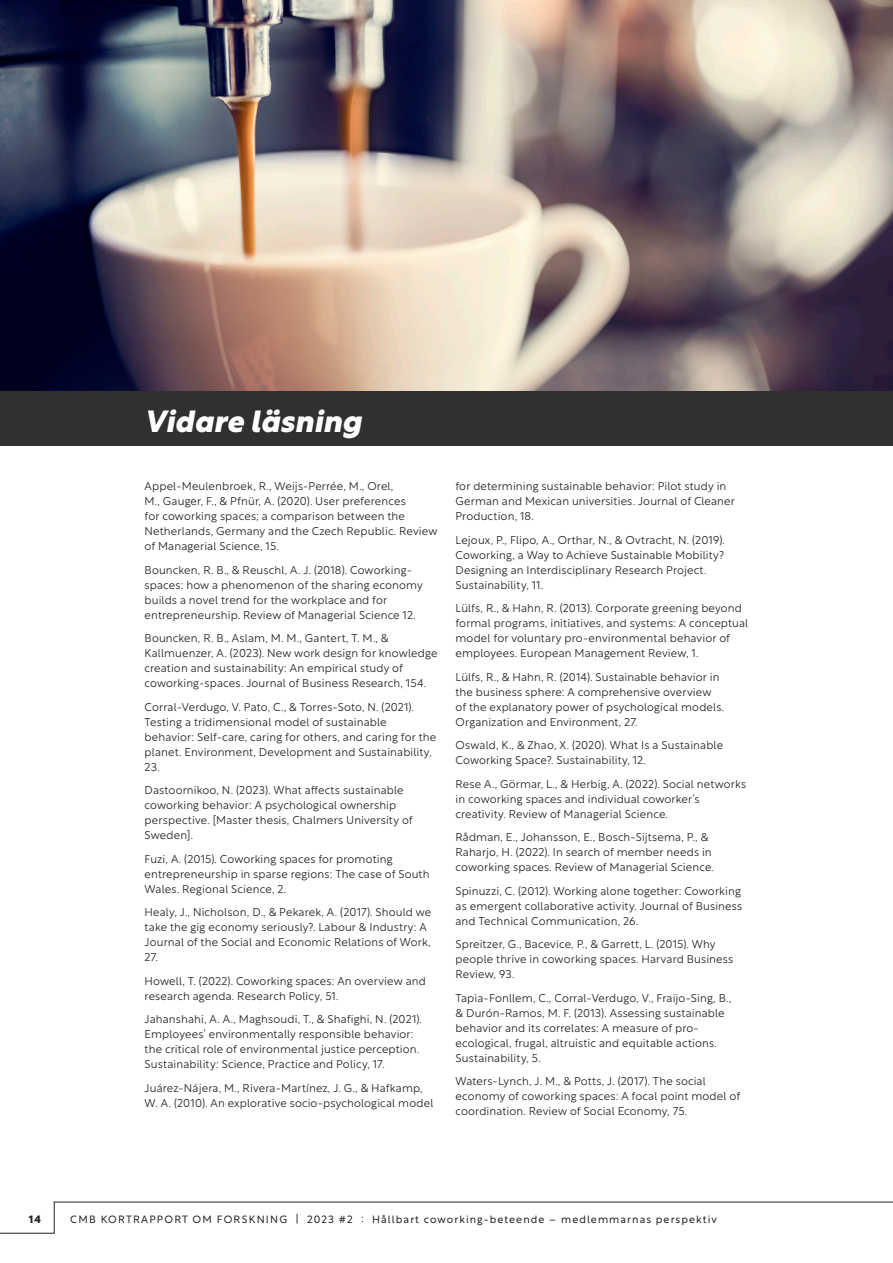
<style>
.page{position:relative;width:893px;height:1263px;background:#fff}
.page>*{position:absolute;margin:0;border:0;box-sizing:border-box;transform-origin:0 0}
.Rubrik_1{font:italic 800 30px "Rustica";letter-spacing:.01em;color:#fff}
.Vidare_läsning_Refer{font:300 11.25px/15px "Rustica";letter-spacing:.01em;color:#231f20}
.t1{font:300 10.5px "Rustica";letter-spacing:.1em;color:#231f20}
.t2{font:700 10.5px "Rustica";color:#231f20}
</style>
<div class="page">
<img style="left:0;top:0;width:893px;height:392px">
<div style="left:0;top:392px;width:893px;height:54px;background:#312f30"></div>
<svg style="left:0;top:1202px;width:893px;height:31px"></svg>
<p class="Rubrik_1" style="left:145px;top:395px;width:218px">Vidare läsning</p>
<p class="Vidare_läsning_Refer" style="left:145px;top:477px;width:294px">Appel-Meulenbroek, R., Weijs-Perrée, M., Orel,<br>M., Gauger, F., &amp; Pfnür, A. (2020). User preferences<br>for coworking spaces; a comparison between the Netherlands, Germany and the Czech Republic. Review of Managerial Science, 15.</p>
<p class="Vidare_läsning_Refer" style="left:145px;top:561px;width:280px">Bouncken, R. B., &amp; Reuschl, A. J. (2018). Coworking&shy;spaces: how a phenomenon of the sharing economy builds a novel trend for the workplace and for entrepreneurship. Review of Managerial Science 12.</p>
<p class="Vidare_läsning_Refer" style="left:145px;top:629px;width:294px">Bouncken, R. B., Aslam, M. M., Gantert, T. M., &amp; Kallmuenzer, A. (2023). New work design for knowledge creation and sustainability: An empirical study of coworking-spaces. Journal of Business Research, 154.</p>
<p class="Vidare_läsning_Refer" style="left:145px;top:698px;width:293px">Corral-Verdugo, V. Pato, C., &amp; Torres-Soto, N. (2021).<br>Testing a tridimensional model of sustainable behavior: Self-care, caring for others, and caring for the planet. Environment, Development and Sustainability, 23.</p>
<p class="Vidare_läsning_Refer" style="left:145px;top:781px;width:270px">Dastoornikoo, N. (2023). What affects sustainable coworking behavior: A psychological ownership perspective. [Master thesis, Chalmers University of Sweden].</p>
<p class="Vidare_läsning_Refer" style="left:145px;top:850px;width:287px">Fuzi, A. (2015). Coworking spaces for promoting entrepreneurship in sparse regions: The case of South<br>Wales. Regional Science, 2.</p>
<p class="Vidare_läsning_Refer" style="left:145px;top:903px;width:288px">Healy, J., Nicholson, D., &amp; Pekarek, A. (2017). Should we take the gig economy seriously?. Labour &amp; Industry: A Journal of the Social and Economic Relations of Work, 27.</p>
<p class="Vidare_läsning_Refer" style="left:145px;top:972px;width:283px">Howell, T. (2022). Coworking spaces: An overview and research agenda. Research Policy, 51.</p>
<p class="Vidare_läsning_Refer" style="left:145px;top:1010px;width:279px">Jahanshahi, A. A., Maghsoudi, T., &amp; Shafighi, N. (2021).<br>Employees’ environmentally responsible behavior: the critical role of environmental justice perception.<br>Sustainability: Science, Practice and Policy, 17.</p>
<p class="Vidare_läsning_Refer" style="left:145px;top:1079px;width:290px">Juárez-Nájera, M., Rivera-Martínez, J. G., &amp; Hafkamp,<br>W. A. (2010). An explorative socio-psychological model</p>
<p class="Vidare_läsning_Refer" style="left:455px;top:477px;width:281px">for determining sustainable behavior: Pilot study in<br>German and Mexican universities. Journal of Cleaner<br>Production, 18.</p>
<p class="Vidare_läsning_Refer" style="left:455px;top:531px;width:271px">Lejoux, P., Flipo, A., Orthar, N., &amp; Ovtracht, N. (2019).<br>Coworking, a Way to Achieve Sustainable Mobility?<br>Designing an Interdisciplinary Research Project.<br>Sustainability, 11.</p>
<p class="Vidare_läsning_Refer" style="left:455px;top:599px;width:294px">Lülfs, R., &amp; Hahn, R. (2013). Corporate greening beyond formal programs, initiatives, and systems: A conceptual model for voluntary pro-environmental behavior of employees. European Management Review, 1.</p>
<p class="Vidare_läsning_Refer" style="left:455px;top:668px;width:270px">Lülfs, R., &amp; Hahn, R. (2014). Sustainable behavior in the business sphere: A comprehensive overview of the explanatory power of psychological models.<br>Organization and Environment, 27.</p>
<p class="Vidare_läsning_Refer" style="left:455px;top:736px;width:269px">Oswald, K., &amp; Zhao, X. (2020). What Is a Sustainable<br>Coworking Space?. Sustainability, 12.</p>
<p class="Vidare_läsning_Refer" style="left:455px;top:775px;width:292px">Rese A., Görmar, L., &amp; Herbig, A. (2022). Social networks in coworking spaces and individual coworker’s creativity. Review of Managerial Science.</p>
<p class="Vidare_läsning_Refer" style="left:455px;top:828px;width:260px">Rådman, E., Johansson, E., Bosch-Sijtsema, P., &amp;<br>Raharjo, H. (2022). In search of member needs in coworking spaces. Review of Managerial Science.</p>
<p class="Vidare_läsning_Refer" style="left:455px;top:882px;width:288px;text-align:justify">Spinuzzi, C. (2012). Working alone together: Coworking as emergent collaborative activity. Journal of Business and Technical Communication, 26.</p>
<p class="Vidare_läsning_Refer" style="left:455px;top:935px;width:279px">Spreitzer, G., Bacevice, P., &amp; Garrett, L. (2015). Why people thrive in coworking spaces. Harvard Business<br>Review, 93.</p>
<p class="Vidare_läsning_Refer" style="left:455px;top:989px;width:277px">Tapia-Fonllem, C., Corral-Verdugo, V., Fraijo-Sing, B., &amp; Durón-Ramos, M. F. (2013). Assessing sustainable behavior and its correlates: A measure of pro&shy;ecological, frugal, altruistic and equitable actions.<br>Sustainability, 5.</p>
<p class="Vidare_läsning_Refer" style="left:455px;top:1072px;width:286px">Waters-Lynch, J. M., &amp; Potts, J. (2017). The social economy of coworking spaces: A focal point model of coordination. Review of Social Economy, 75.</p>
<p class="t2" style="left:29px;top:1210px;width:14px">14</p>
<p class="t1" style="left:70px;top:1210px;width:648px">CMB KORTRAPPORT OM FORSKNING | 2023 #2 : Hållbart coworking-beteende – medlemmarnas perspektiv</p>
</div>
